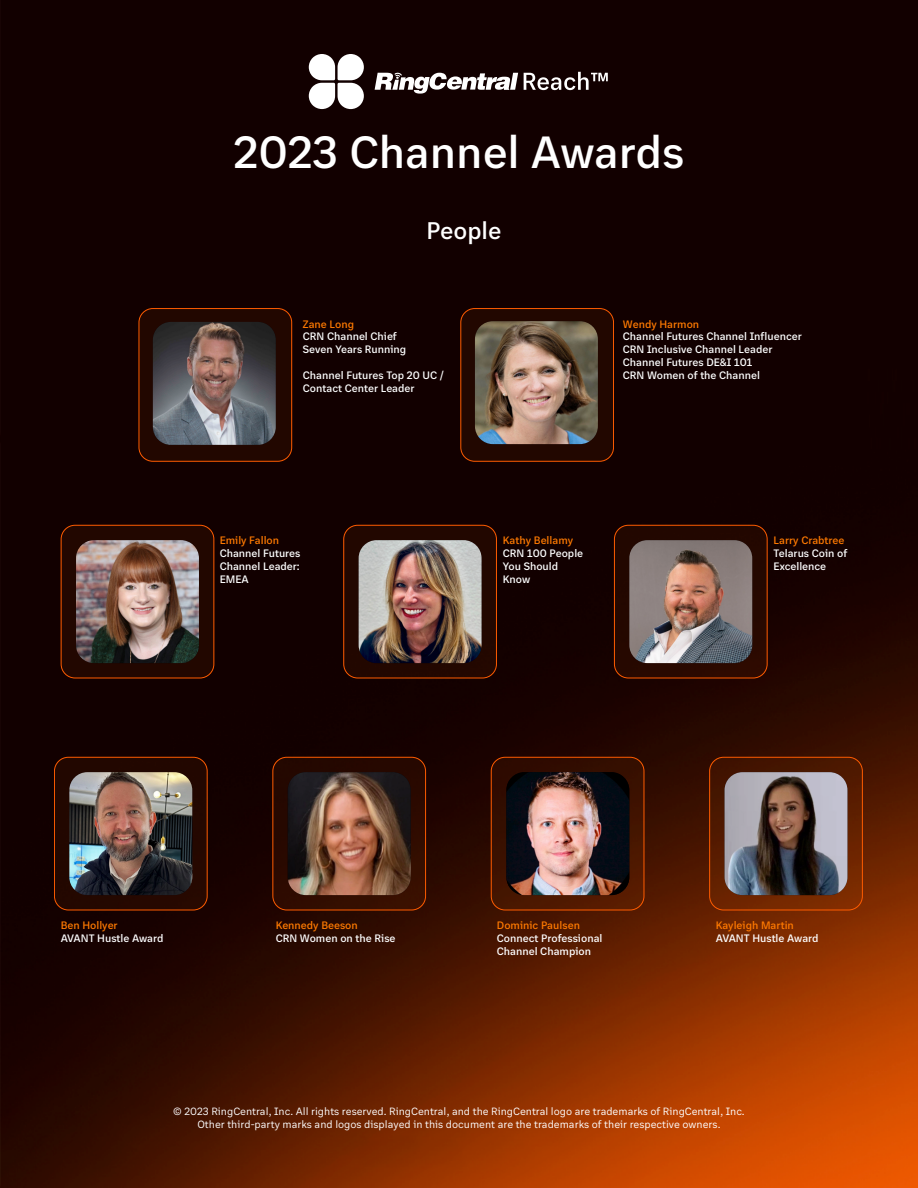
<style>
.page{position:relative;width:918px;height:1188px;background:#fff}
.page>*{position:absolute;margin:0;border:0;box-sizing:border-box;transform-origin:0 0}
.t1{font:500 45px "Ring Central Sans";color:#fff}
.t2{font:500 24px "Ring Central Sans";color:#fff}
.t3{font:500 10.8px/12.9px "Ring Central Sans";color:#fff}
.t4{font:500 10.8px "Ring Central Sans";color:#ff7a00}
.t5{font:10.5px/12.6px "Ring Central Sans";color:#fff;text-align:center}
</style>
<div class="page">
<img style="left:0;top:0;width:918px;height:1188px">
<div style="left:461px;top:309px;width:153px;height:152px;background:#220700;border-radius:14px"></div>
<div style="left:460px;top:308px;width:154px;height:154px;border:1px solid #ff5c00;border-radius:14px"></div>
<div style="left:614px;top:525px;width:153px;height:153px;background:#240800;border-radius:14px"></div>
<div style="left:614px;top:525px;width:154px;height:153px;border:1px solid #ff5c00;border-radius:14px"></div>
<div style="left:273px;top:757px;width:153px;height:153px;background:#c85604;border-radius:14px;opacity:.09"></div>
<div style="left:272px;top:757px;width:154px;height:153px;border:1px solid #ff5c00;border-radius:14px"></div>
<div style="left:139px;top:309px;width:153px;height:152px;background:#220700;border-radius:14px"></div>
<div style="left:139px;top:308px;width:153px;height:154px;border:1px solid #ff5c00;border-radius:14px"></div>
<div style="left:344px;top:525px;width:152px;height:153px;background:#220700;border-radius:14px"></div>
<div style="left:343px;top:525px;width:154px;height:153px;border:1px solid #ff5c00;border-radius:14px"></div>
<div style="left:54px;top:757px;width:153px;height:153px;background:#220700;border-radius:14px"></div>
<div style="left:54px;top:757px;width:154px;height:153px;border:1px solid #ff5c00;border-radius:14px"></div>
<div style="left:61px;top:525px;width:153px;height:153px;background:#220700;border-radius:14px"></div>
<div style="left:61px;top:525px;width:153px;height:153px;border:1px solid #ff5c00;border-radius:14px"></div>
<div style="left:710px;top:757px;width:152px;height:153px;background:#c85604;border-radius:14px;opacity:.09"></div>
<div style="left:709px;top:757px;width:154px;height:153px;border:1px solid #ff5c00;border-radius:14px"></div>
<div style="left:491px;top:757px;width:153px;height:153px;background:#c85604;border-radius:14px;opacity:.09"></div>
<div style="left:491px;top:757px;width:153px;height:153px;border:1px solid #ff5c00;border-radius:14px"></div>
<img style="left:153px;top:322px;width:123px;height:123px">
<img style="left:475px;top:321px;width:123px;height:123px">
<img style="left:76px;top:540px;width:123px;height:123px">
<img style="left:359px;top:540px;width:123px;height:123px">
<img style="left:629px;top:540px;width:123px;height:123px">
<img style="left:69px;top:772px;width:123px;height:123px">
<img style="left:288px;top:772px;width:123px;height:123px">
<img style="left:506px;top:772px;width:123px;height:123px">
<img style="left:725px;top:772px;width:122px;height:123px">
<svg style="left:309px;top:54px;width:55px;height:55px"></svg>
<svg style="left:524px;top:72px;width:84px;height:18px"></svg>
<svg style="left:375px;top:73px;width:143px;height:21px"></svg>
<h1 class="t1" style="left:234px;top:124px;width:452px">2023 Channel Awards</h1>
<h2 class="t2" style="left:426px;top:216px;width:76px">People</h2>
<p class="t4" style="left:303px;top:317px;width:53px">Zane Long</p>
<p class="t3" style="left:303px;top:330px;width:105px">CRN Channel Chief<br>Seven Years Running</p>
<p class="t3" style="left:303px;top:369px;width:143px">Channel Futures Top 20 UC /<br>Contact Center Leader</p>
<p class="t4" style="left:623px;top:317px;width:78px">Wendy Harmon</p>
<p class="t3" style="left:623px;top:330px;width:180px">Channel Futures Channel Influencer<br>CRN Inclusive Channel Leader<br>Channel Futures DE&amp;I 101<br>CRN Women of the Channel</p>
<p class="t4" style="left:220px;top:534px;width:61px">Emily Fallon</p>
<p class="t3" style="left:220px;top:546px;width:82px;text-align:justify">Channel Futures Channel Leader:<br>EMEA</p>
<p class="t4" style="left:503px;top:534px;width:72px">Kathy Bellamy</p>
<p class="t3" style="left:503px;top:546px;width:82px">CRN 100 People<br>You Should<br>Know</p>
<p class="t4" style="left:774px;top:534px;width:72px">Larry Crabtree</p>
<p class="t3" style="left:774px;top:546px;width:75px">Telarus Coin of<br>Excellence</p>
<p class="t4" style="left:61px;top:918px;width:58px">Ben Hollyer</p>
<p class="t3" style="left:61px;top:931px;width:104px">AVANT Hustle Award</p>
<p class="t4" style="left:276px;top:918px;width:84px">Kennedy Beeson</p>
<p class="t3" style="left:276px;top:931px;width:121px">CRN Women on the Rise</p>
<p class="t4" style="left:497px;top:918px;width:85px">Dominic Paulsen</p>
<p class="t3" style="left:497px;top:931px;width:107px">Connect Professional<br>Channel Champion</p>
<p class="t4" style="left:716px;top:918px;width:80px">Kayleigh Martin</p>
<p class="t3" style="left:716px;top:931px;width:104px">AVANT Hustle Award</p>
<p class="t5" style="left:173px;top:1105px;width:573px">© 2023 RingCentral, Inc. All rights reserved. RingCentral, and the RingCentral logo are trademarks of RingCentral, Inc.<br>Other third-party marks and logos displayed in this document are the trademarks of their respective owners.</p>
</div>
